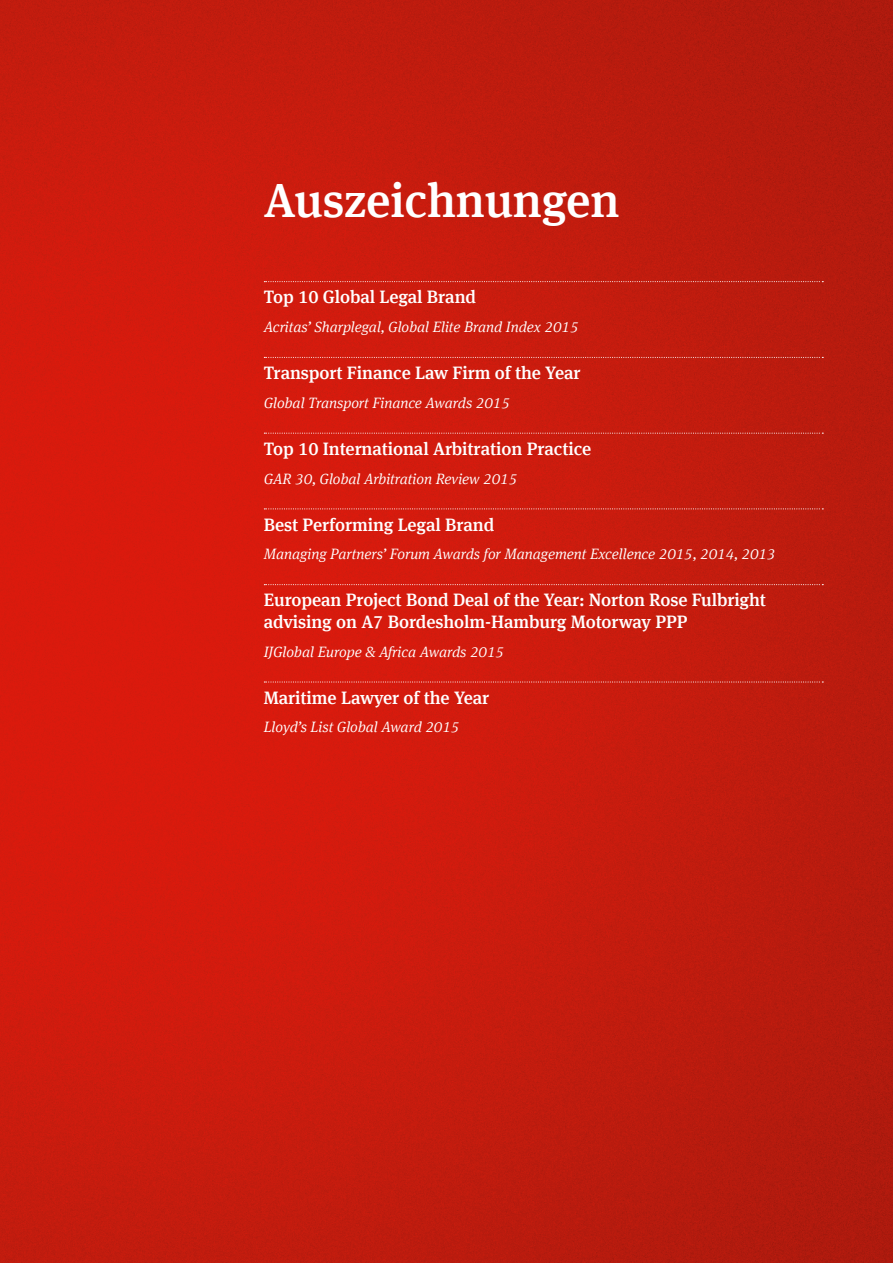
<style>
.page{position:relative;width:893px;height:1263px;background:#fff}
.page>*{position:absolute;margin:0;border:0;box-sizing:border-box;transform-origin:0 0}
.t1{font:500 48px "Meta Serif Offc Pro";letter-spacing:-.005em;color:#fff}
.t2{font:500 18px/21.6px "Meta Serif Offc Pro";letter-spacing:-.005em;color:#fff}
.t3{font:italic 300 15px "Meta Serif Offc Pro";letter-spacing:-.005em;color:#fff}
</style>
<div class="page">
<img style="left:0;top:0;width:893px;height:1263px">
<svg style="left:264px;top:281px;width:559px;height:1px"></svg>
<svg style="left:264px;top:357px;width:559px;height:1px"></svg>
<svg style="left:264px;top:433px;width:559px;height:1px"></svg>
<svg style="left:264px;top:508px;width:559px;height:1px"></svg>
<svg style="left:264px;top:584px;width:559px;height:1px"></svg>
<svg style="left:264px;top:681px;width:559px;height:1px"></svg>
<h1 class="t1" style="left:264px;top:163px;width:357px">Auszeichnungen</h1>
<p class="t2" style="left:264px;top:285px;width:214px">Top 10 Global Legal Brand</p>
<p class="t3" style="left:264px;top:316px;width:316px">Acritas’ Sharplegal, Global Elite Brand Index 2015</p>
<p class="t2" style="left:264px;top:361px;width:318px">Transport Finance Law Firm of the Year</p>
<p class="t3" style="left:264px;top:392px;width:248px">Global Transport Finance Awards 2015</p>
<p class="t2" style="left:264px;top:437px;width:329px">Top 10 International Arbitration Practice</p>
<p class="t3" style="left:264px;top:468px;width:255px">GAR 30, Global Arbitration Review 2015</p>
<p class="t2" style="left:264px;top:512px;width:232px">Best Performing Legal Brand</p>
<p class="t3" style="left:264px;top:543px;width:513px">Managing Partners’ Forum Awards for Management Excellence 2015, 2014, 2013</p>
<p class="t2" style="left:264px;top:588px;width:504px">European Project Bond Deal of the Year: Norton Rose Fulbright advising on A7 Bordesholm-Hamburg Motorway PPP</p>
<p class="t3" style="left:264px;top:641px;width:242px">IJGlobal Europe &amp; Africa Awards 2015</p>
<p class="t2" style="left:264px;top:685px;width:227px">Maritime Lawyer of the Year</p>
<p class="t3" style="left:264px;top:716px;width:197px">Lloyd’s List Global Award 2015</p>
</div>
